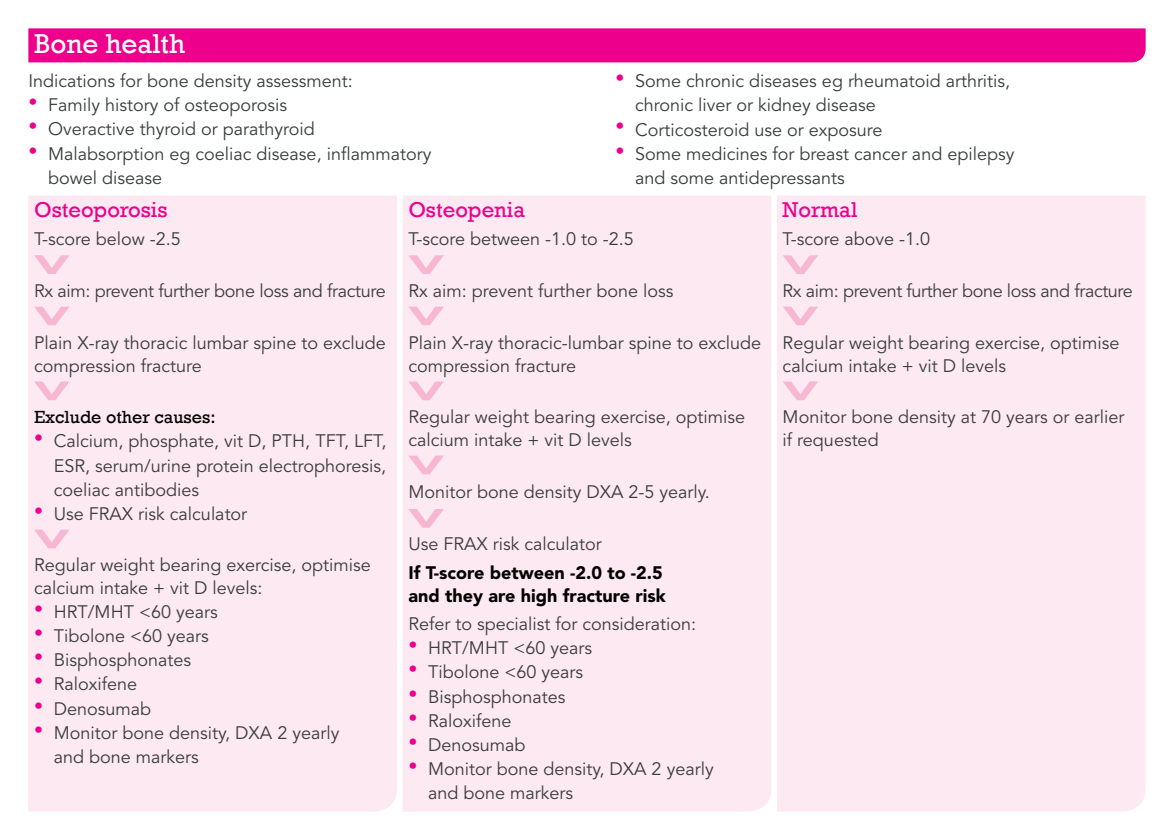
<style>
.page{position:relative;width:1174px;height:840px;background:#fff}
.page>*{position:absolute;margin:0;border:0;box-sizing:border-box;transform-origin:0 0}
.t1{font:28px "Rockwell";color:#fff}
.t2{font:22px "Rockwell";color:#ec008c}
.t3{font:18px/24px "Avenir LT Std";color:#383c3d}
.t4{font:18px "Avenir LT Std";letter-spacing:-.02em;color:#383c3d}
.t5{font:900 18px/23px "Avenir LT Std";color:#000}
.t6{font:18px "Rockwell";color:#000}
</style>
<div class="page">
<div style="left:28px;top:196px;width:369px;height:615px;background:#fde9f1"></div>
<div style="left:403px;top:196px;width:368px;height:615px;background:#fde9f1"></div>
<div style="left:777px;top:196px;width:368px;height:615px;background:#fde9f1"></div>
<div style="left:28px;top:28px;width:1117px;height:34px;background:#ec008c"></div>
<svg style="left:34px;top:255px;width:36px;height:19px"></svg>
<svg style="left:408px;top:255px;width:36px;height:19px"></svg>
<svg style="left:782px;top:255px;width:36px;height:19px"></svg>
<svg style="left:34px;top:306px;width:36px;height:19px"></svg>
<svg style="left:408px;top:306px;width:36px;height:19px"></svg>
<svg style="left:782px;top:306px;width:36px;height:19px"></svg>
<svg style="left:34px;top:381px;width:36px;height:19px"></svg>
<svg style="left:408px;top:381px;width:36px;height:19px"></svg>
<svg style="left:782px;top:381px;width:36px;height:19px"></svg>
<svg style="left:408px;top:455px;width:36px;height:19px"></svg>
<svg style="left:34px;top:529px;width:36px;height:19px"></svg>
<svg style="left:408px;top:508px;width:36px;height:19px"></svg>
<h1 class="t1" style="left:34px;top:28px;width:153px">Bone health</h1>
<p class="t3" style="left:28px;top:70px;width:326px">Indications for bone density assessment:</p>
<p class="t3" style="left:28px;top:94px;width:260px"><sup>•</sup> Family history of osteoporosis</p>
<p class="t3" style="left:28px;top:118px;width:288px"><sup>•</sup> Overactive thyroid or parathyroid</p>
<p class="t3" style="left:48px;top:142px;width:385px;text-indent:-20px"><sup>•</sup> Malabsorption eg coeliac disease, inflammatory bowel disease</p>
<p class="t3" style="left:635px;top:70px;width:376px;text-indent:-20px"><sup>•</sup> Some chronic diseases eg rheumatoid arthritis, chronic liver or kidney disease</p>
<p class="t3" style="left:615px;top:118px;width:269px"><sup>•</sup> Corticosteroid use or exposure</p>
<p class="t3" style="left:635px;top:142px;width:381px;text-indent:-20px"><sup>•</sup> Some medicines for breast cancer and epilepsy and some antidepressants</p>
<p class="t2" style="left:34px;top:196px;width:135px">Osteoporosis</p>
<p class="t3" style="left:34px;top:227px;width:148px">T-score below -2.5</p>
<p class="t4" style="left:34px;top:280px;width:353px">Rx aim: prevent further bone loss and fracture</p>
<p class="t3" style="left:34px;top:331px;width:353px;line-height:23px">Plain X-ray thoracic lumbar spine to exclude compression fracture</p>
<p class="t6" style="left:34px;top:407px;width:183px">Exclude other causes:</p>
<p class="t3" style="left:54px;top:429px;width:334px;text-align:justify;text-indent:-20px"><sup>•</sup> Calcium, phosphate, vit D, PTH, TFT, LFT, ESR, serum/urine protein electrophoresis, coeliac antibodies</p>
<p class="t3" style="left:34px;top:501px;width:215px"><sup>•</sup> Use FRAX risk calculator</p>
<p class="t3" style="left:34px;top:553px;width:338px;line-height:23px">Regular weight bearing exercise, optimise calcium intake + vit D levels:</p>
<p class="t3" style="left:34px;top:600px;width:185px"><sup>•</sup> HRT/MHT &lt;60 years</p>
<p class="t3" style="left:34px;top:624px;width:176px"><sup>•</sup> Tibolone &lt;60 years</p>
<p class="t3" style="left:34px;top:648px;width:159px"><sup>•</sup> Bisphosphonates</p>
<p class="t3" style="left:34px;top:672px;width:105px"><sup>•</sup> Raloxifene</p>
<p class="t3" style="left:34px;top:696px;width:119px"><sup>•</sup> Denosumab</p>
<p class="t3" style="left:54px;top:720px;width:287px;text-indent:-20px"><sup>•</sup> Monitor bone density, DXA 2 yearly and bone markers</p>
<p class="t2" style="left:408px;top:196px;width:118px">Osteopenia</p>
<p class="t3" style="left:408px;top:227px;width:227px">T-score between -1.0 to -2.5</p>
<p class="t3" style="left:408px;top:279px;width:266px">Rx aim: prevent further bone loss</p>
<p class="t3" style="left:408px;top:331px;width:354px;line-height:23px">Plain X-ray thoracic-lumbar spine to exclude compression fracture</p>
<p class="t3" style="left:408px;top:406px;width:338px;line-height:23px">Regular weight bearing exercise, optimise calcium intake + vit D levels</p>
<p class="t3" style="left:408px;top:480px;width:303px">Monitor bone density DXA 2-5 yearly.</p>
<p class="t3" style="left:408px;top:532px;width:195px">Use FRAX risk calculator</p>
<p class="t5" style="left:408px;top:560px;width:259px">If T-score between -2.0 to -2.5 and they are high fracture risk</p>
<p class="t3" style="left:408px;top:612px;width:289px">Refer to specialist for consideration:</p>
<p class="t3" style="left:408px;top:636px;width:185px"><sup>•</sup> HRT/MHT &lt;60 years</p>
<p class="t3" style="left:408px;top:660px;width:176px"><sup>•</sup> Tibolone &lt;60 years</p>
<p class="t3" style="left:408px;top:684px;width:159px"><sup>•</sup> Bisphosphonates</p>
<p class="t3" style="left:408px;top:708px;width:105px"><sup>•</sup> Raloxifene</p>
<p class="t3" style="left:408px;top:732px;width:119px"><sup>•</sup> Denosumab</p>
<p class="t3" style="left:428px;top:756px;width:287px;text-indent:-20px"><sup>•</sup> Monitor bone density, DXA 2 yearly and bone markers</p>
<p class="t2" style="left:782px;top:196px;width:76px">Normal</p>
<p class="t3" style="left:782px;top:227px;width:149px">T-score above -1.0</p>
<p class="t4" style="left:782px;top:280px;width:352px">Rx aim: prevent further bone loss and fracture</p>
<p class="t3" style="left:782px;top:331px;width:338px;line-height:23px">Regular weight bearing exercise, optimise calcium intake + vit D levels</p>
<p class="t3" style="left:782px;top:406px;width:343px;line-height:23px">Monitor bone density at 70 years or earlier if requested</p>
</div>
